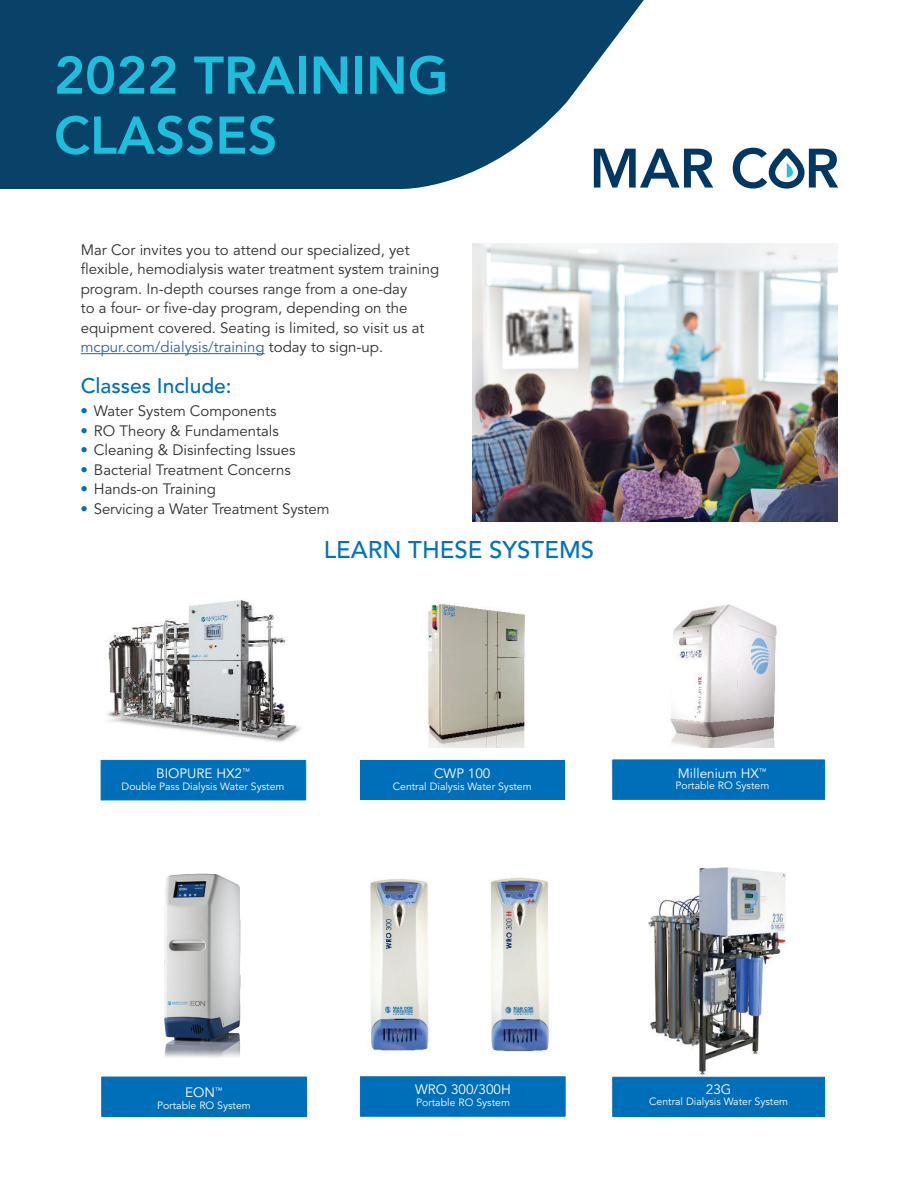
<style>
.page{position:relative;width:918px;height:1188px;background:#fff}
.page>*{position:absolute;margin:0;border:0;box-sizing:border-box;transform-origin:0 0}
.t1{font:800 52.5px/60px "Avenir LT Std";color:#1ebfdd}
.t2{font:500 24px "Avenir LT Std";color:#0073bc}
.t3{font:500 21px "Avenir LT Std";color:#006fba}
.t4{font:15px/19.5px "Avenir LT Std";color:#312f30}
.t5{font:13.5px "Avenir LT Std";color:#fff}
.t6{font:10.5px "Avenir LT Std";color:#fff}
.s1{color:#2b62a1}
.s2{color:#006fba}
</style>
<div class="page">
<hr style="left:81px;top:353px;width:184px;height:1px;background:#2b62a1">
<img style="left:472px;top:243px;width:365px;height:278px">
<img style="left:107px;top:600px;width:194px;height:142px">
<div style="left:101px;top:760px;width:205px;height:40px;background:#006fba"></div>
<img style="left:426px;top:604px;width:99px;height:144px">
<div style="left:360px;top:760px;width:205px;height:40px;background:#006fba"></div>
<img style="left:670px;top:604px;width:107px;height:144px">
<div style="left:613px;top:760px;width:212px;height:39px;background:#006fba"></div>
<img style="left:164px;top:873px;width:77px;height:185px">
<div style="left:102px;top:1077px;width:204px;height:40px;background:#006fba"></div>
<div style="left:360px;top:1077px;width:205px;height:39px;background:#006fba"></div>
<img style="left:648px;top:868px;width:137px;height:209px">
<div style="left:613px;top:1077px;width:212px;height:40px;background:#006fba;border:1px solid #006fba"></div>
<img style="left:490px;top:877px;width:59px;height:175px">
<img style="left:369px;top:879px;width:62px;height:172px">
<svg style="left:0;top:0;width:702px;height:189px;fill:#094269"></svg>
<svg style="left:594px;top:149px;width:119px;height:39px"></svg>
<svg style="left:733px;top:148px;width:105px;height:41px"></svg>
<h1 class="t1" style="left:54px;top:46px;width:396px">2022 TRAINING<br>CLASSES</h1>
<p class="t4" style="left:81px;top:240px;width:360px">Mar Cor invites you to attend our specialized, yet flexible, hemodialysis water treatment system training program. In-depth courses range from a one-day<br>to a four- or five-day program, depending on the equipment covered. Seating is limited, so visit us at <span class="s1">mcpur.com/dialysis/training</span> today to sign-up.</p>
<h3 class="t3" style="left:81px;top:373px;width:152px">Classes Include:</h3>
<p class="t4" style="left:80px;top:402px;width:198px"><span class="s2">•</span> Water System Components</p>
<p class="t4" style="left:80px;top:421px;width:200px"><span class="s2">•</span> RO Theory &amp; Fundamentals</p>
<p class="t4" style="left:80px;top:441px;width:217px"><span class="s2">•</span> Cleaning &amp; Disinfecting Issues</p>
<p class="t4" style="left:80px;top:460px;width:212px"><span class="s2">•</span> Bacterial Treatment Concerns</p>
<p class="t4" style="left:80px;top:480px;width:137px"><span class="s2">•</span> Hands-on Training</p>
<p class="t4" style="left:80px;top:499px;width:251px"><span class="s2">•</span> Servicing a Water Treatment System</p>
<h2 class="t2" style="left:324px;top:536px;width:272px">LEARN THESE SYSTEMS</h2>
<p class="t5" style="left:156px;top:766px;width:95px">BIOPURE HX2<sup>™</sup></p>
<p class="t6" style="left:122px;top:781px;width:164px">Double Pass Dialysis Water System</p>
<p class="t5" style="left:434px;top:766px;width:58px">CWP 100</p>
<p class="t6" style="left:393px;top:781px;width:140px">Central Dialysis Water System</p>
<p class="t5" style="left:678px;top:766px;width:90px">Millenium HX<sup>™</sup></p>
<p class="t6" style="left:675px;top:779px;width:95px">Portable RO System</p>
<p class="t5" style="left:185px;top:1085px;width:39px">EON<sup>™</sup></p>
<p class="t6" style="left:157px;top:1100px;width:95px">Portable RO System</p>
<p class="t5" style="left:415px;top:1082px;width:97px">WRO 300/300H</p>
<p class="t6" style="left:416px;top:1096px;width:95px">Portable RO System</p>
<p class="t5" style="left:706px;top:1082px;width:27px">23G</p>
<p class="t6" style="left:649px;top:1095px;width:140px">Central Dialysis Water System</p>
</div>
